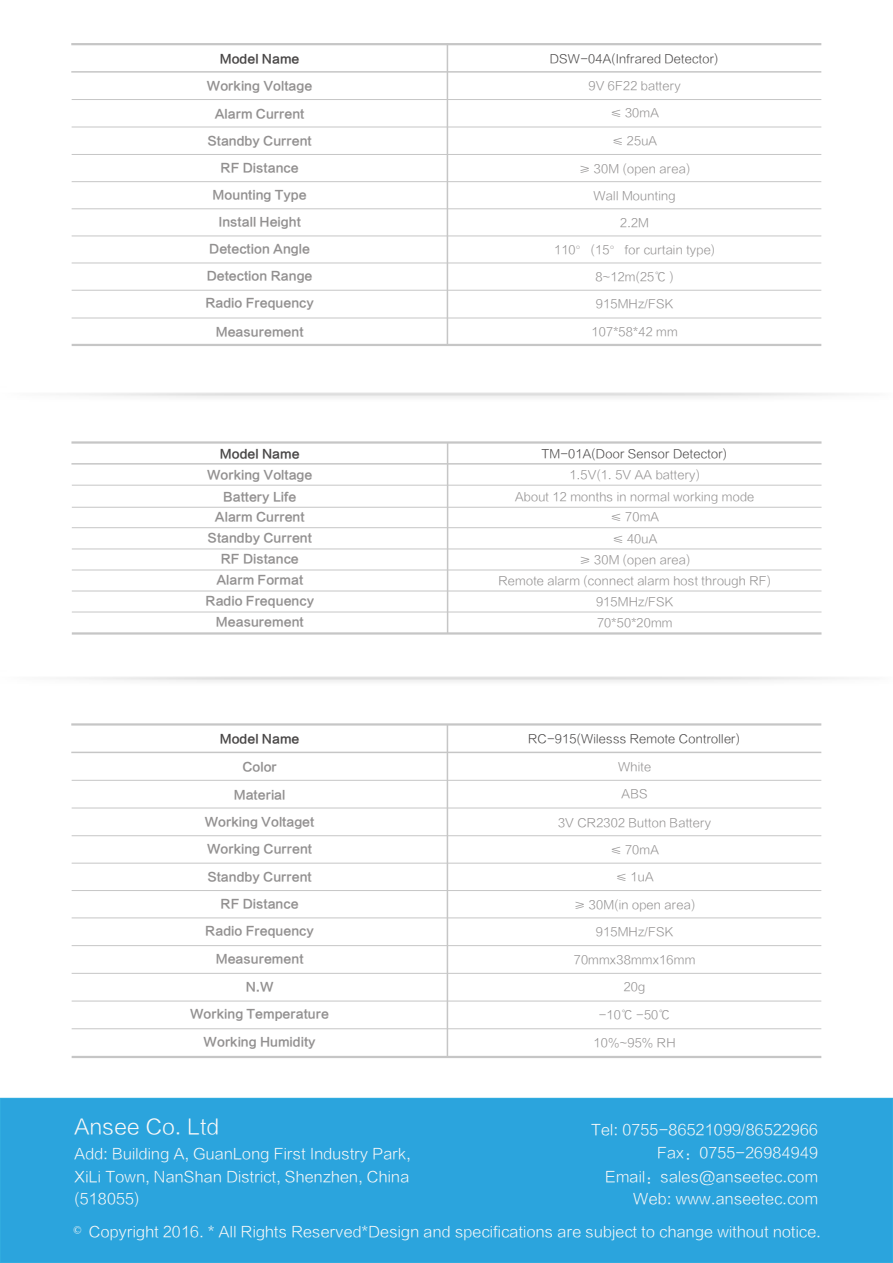
<style>
.page{position:relative;width:893px;height:1263px;background:#fff}
.page>*{position:absolute;margin:0;border:0;box-sizing:border-box;transform-origin:0 0}
.t1{font:21px "FZLTXHK GBK1 0";color:#fbf9f8}
.t2{font:15px/22.5px "FZLTXHK GBK1 0";color:#fbf9f8;text-align:right}
.t3{font:12px/21px "FZLTZHK GBK1 0";color:#929090;text-align:center}
.t4{font:12px/21.1px "FZLTXHK GBK1 0";color:#929090;text-align:center}
.t5{font:12px "FZLTXHK GBK1 0";color:#484646}
.t6{font:12px "FZLTZHK GBK1 0";color:#484646}
.s1{font-family:"Sim Sun"}
</style>
<div class="page">
<div style="left:0;top:1098px;width:893px;height:164px;background:#2ba4dd"></div>
<div style="left:0;top:1098px;width:893px;height:165px;border:1px solid #31ade0"></div>
<hr style="left:71px;top:43px;width:750px;height:2px;background:#c6c6c6">
<hr style="left:71px;top:71px;width:750px;height:2px;background:#c6c6c6">
<hr style="left:72px;top:99px;width:749px;height:1px;background:#c6c6c6">
<hr style="left:72px;top:127px;width:749px;height:1px;background:#c6c6c6">
<hr style="left:72px;top:154px;width:749px;height:1px;background:#c6c6c6">
<hr style="left:72px;top:181px;width:749px;height:1px;background:#c6c6c6">
<hr style="left:72px;top:208px;width:749px;height:1px;background:#c6c6c6">
<hr style="left:72px;top:236px;width:749px;height:1px;background:#c6c6c6">
<hr style="left:72px;top:263px;width:749px;height:1px;background:#c6c6c6">
<hr style="left:72px;top:290px;width:749px;height:1px;background:#c6c6c6">
<hr style="left:72px;top:318px;width:749px;height:1px;background:#c6c6c6">
<hr style="left:72px;top:344px;width:749px;height:2px;background:#c6c6c6">
<hr style="left:447px;top:43px;width:1px;height:302px;background:#c6c6c6">
<hr style="left:71px;top:723px;width:750px;height:2px;background:#c6c6c6">
<hr style="left:71px;top:752px;width:750px;height:1px;background:#c6c6c6">
<hr style="left:72px;top:780px;width:749px;height:1px;background:#c6c6c6">
<hr style="left:72px;top:808px;width:749px;height:1px;background:#c6c6c6">
<hr style="left:72px;top:835px;width:749px;height:1px;background:#c6c6c6">
<hr style="left:72px;top:863px;width:749px;height:1px;background:#c6c6c6">
<hr style="left:72px;top:890px;width:749px;height:1px;background:#c6c6c6">
<hr style="left:72px;top:917px;width:749px;height:1px;background:#c6c6c6">
<hr style="left:72px;top:945px;width:749px;height:1px;background:#c6c6c6">
<hr style="left:72px;top:973px;width:749px;height:1px;background:#c6c6c6">
<hr style="left:72px;top:1001px;width:749px;height:1px;background:#c6c6c6">
<hr style="left:72px;top:1028px;width:749px;height:1px;background:#c6c6c6">
<hr style="left:72px;top:1056px;width:749px;height:2px;background:#c6c6c6">
<hr style="left:447px;top:724px;width:1px;height:332px;background:#c6c6c6">
<hr style="left:71px;top:441px;width:750px;height:3px;background:#c6c6c6">
<hr style="left:71px;top:463px;width:750px;height:2px;background:#c6c6c6">
<hr style="left:72px;top:485px;width:749px;height:1px;background:#c6c6c6">
<hr style="left:72px;top:507px;width:749px;height:1px;background:#c6c6c6">
<hr style="left:72px;top:527px;width:749px;height:1px;background:#c6c6c6">
<hr style="left:72px;top:549px;width:749px;height:1px;background:#c6c6c6">
<hr style="left:72px;top:570px;width:749px;height:1px;background:#c6c6c6">
<hr style="left:72px;top:591px;width:749px;height:1px;background:#c6c6c6">
<hr style="left:72px;top:612px;width:749px;height:1px;background:#c6c6c6">
<hr style="left:72px;top:632px;width:749px;height:3px;background:#c6c6c6">
<hr style="left:447px;top:442px;width:1px;height:192px;background:#c6c6c6">
<p class="t6" style="left:220px;top:52px;width:81px">Model Name</p>
<p class="t5" style="left:550px;top:52px;width:170px">DSW-04A(Infrared Detector)</p>
<p class="t3" style="left:207px;top:75px;width:107px">Working Voltage</p>
<p class="t3" style="left:215px;top:103px;width:91px">Alarm Current</p>
<p class="t3" style="left:207px;top:130px;width:106px">Standby Current</p>
<p class="t3" style="left:221px;top:157px;width:80px">RF Distance</p>
<p class="t3" style="left:213px;top:185px;width:96px">Mounting Type</p>
<p class="t3" style="left:218px;top:212px;width:84px">Install Height</p>
<p class="t3" style="left:209px;top:239px;width:102px">Detection Angle</p>
<p class="t3" style="left:207px;top:266px;width:107px">Detection Range</p>
<p class="t3" style="left:205px;top:293px;width:110px">Radio Frequency</p>
<p class="t3" style="left:216px;top:322px;width:89px">Measurement</p>
<p class="t4" style="left:588px;top:76px;width:94px">9V 6F22 battery</p>
<p class="t4" style="left:610px;top:103px;width:51px">≤ 30mA</p>
<p class="t4" style="left:612px;top:131px;width:47px">≤ 25uA</p>
<p class="t4" style="left:579px;top:158px;width:113px">≥ 30M (open area)</p>
<p class="t4" style="left:594px;top:185px;width:84px">Wall Mounting</p>
<p class="t4" style="left:620px;top:212px;width:30px">2.2M</p>
<p class="t4" style="left:554px;top:239px;width:163px">110° (15° for curtain type)</p>
<p class="t4" style="left:595px;top:267px;width:80px">8~12m(25℃ )</p>
<p class="t4" style="left:596px;top:294px;width:79px">915MHz/FSK</p>
<p class="t4" style="left:591px;top:321px;width:88px">107*58*42 mm</p>
<p class="t6" style="left:220px;top:447px;width:81px">Model Name</p>
<p class="t5" style="left:541px;top:447px;width:187px">TM-01A(Door Sensor Detector)</p>
<p class="t3" style="left:207px;top:464px;width:107px;line-height:22px">Working Voltage<br>Battery Life</p>
<p class="t3" style="left:206px;top:507px;width:110px">Alarm Current<br>Standby Current<br>RF Distance<br>Alarm Format<br>Radio Frequency<br>Measurement</p>
<p class="t4" style="left:515px;top:464px;width:241px;line-height:22px">1.5V(1. 5V AA battery)<br>About 12 months in normal working mode</p>
<p class="t4" style="left:498px;top:507px;width:274px">≤ 70mA<br>≤ 40uA<br>≥ 30M (open area)<br>Remote alarm (connect alarm host through RF)<br>915MHz/FSK<br>70*50*20mm</p>
<p class="t6" style="left:220px;top:732px;width:81px">Model Name</p>
<p class="t5" style="left:528px;top:732px;width:213px">RC-915(Wilesss Remote Controller)</p>
<p class="t3" style="left:242px;top:756px;width:36px">Color</p>
<p class="t3" style="left:234px;top:784px;width:53px">Material</p>
<p class="t3" style="left:205px;top:811px;width:111px">Working Voltaget</p>
<p class="t3" style="left:207px;top:839px;width:107px">Working Current</p>
<p class="t3" style="left:207px;top:866px;width:106px">Standby Current</p>
<p class="t3" style="left:221px;top:894px;width:80px">RF Distance</p>
<p class="t3" style="left:205px;top:921px;width:110px">Radio Frequency</p>
<p class="t3" style="left:216px;top:948px;width:89px">Measurement</p>
<p class="t3" style="left:246px;top:976px;width:29px">N.W</p>
<p class="t3" style="left:190px;top:1004px;width:140px">Working Temperature</p>
<p class="t3" style="left:204px;top:1032px;width:113px">Working Humidity</p>
<p class="t4" style="left:618px;top:756px;width:35px">White</p>
<p class="t4" style="left:621px;top:784px;width:28px">ABS</p>
<p class="t4" style="left:558px;top:812px;width:155px">3V CR2302 Button Battery</p>
<p class="t4" style="left:610px;top:839px;width:51px">≤ 70mA</p>
<p class="t4" style="left:615px;top:867px;width:40px">≤ 1uA</p>
<p class="t4" style="left:574px;top:894px;width:123px">≥ 30M(in open area)</p>
<p class="t4" style="left:596px;top:921px;width:79px">915MHz/FSK</p>
<p class="t4" style="left:574px;top:949px;width:123px">70mmx38mmx16mm</p>
<p class="t4" style="left:624px;top:977px;width:23px">20g</p>
<p class="t4" style="left:599px;top:1004px;width:73px">-10℃ -50℃</p>
<p class="t4" style="left:593px;top:1032px;width:84px">10%~95% RH</p>
<h1 class="t1" style="left:74px;top:1115px;width:147px">Ansee Co. Ltd</h1>
<p class="t2" style="left:591px;top:1119px;width:229px">Tel: 0755-86521099/86522966</p>
<p class="t2" style="left:605px;top:1166px;width:215px">Email：sales@anseetec.com</p>
<p class="t2" style="left:657px;top:1142px;width:163px">Fax：0755-26984949</p>
<p class="t2" style="left:74px;top:1182px;width:749px;line-height:32.8px">Web: www.anseetec.com<br><span class="s1">©</span> Copyright 2016. * All Rights Reserved*Design and specifications are subject to change without notice.</p>
<p class="t2" style="left:74px;top:1143px;width:338px;text-align:justify">Add: Building A, GuanLong First Industry Park, XiLi Town, NanShan District, Shenzhen, China (518055)</p>
</div>
